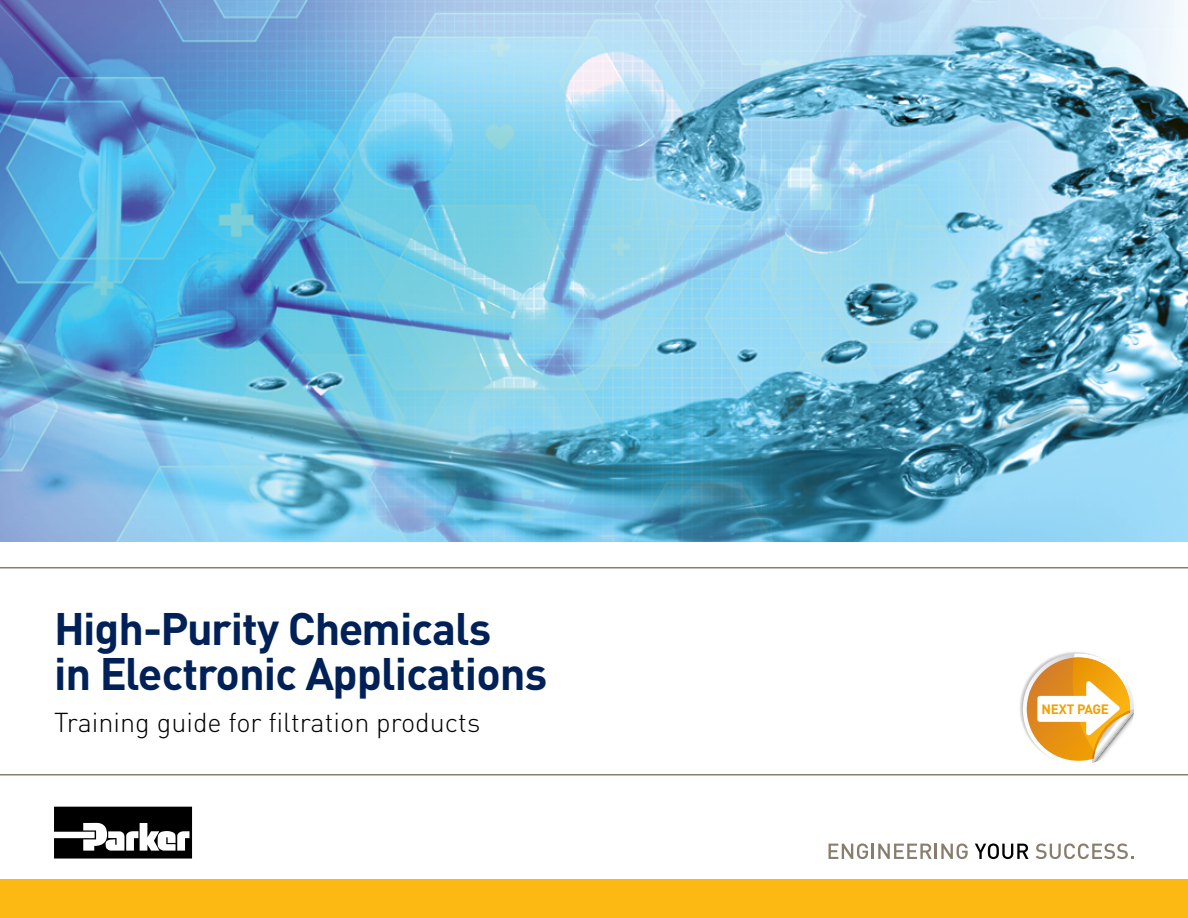
<style>
.page{position:relative;width:1188px;height:918px;background:#fff}
.page>*{position:absolute;margin:0;border:0;box-sizing:border-box;transform-origin:0 0}
.t1{font:700 45px/45px "DINOT";letter-spacing:-.02em;color:#002157}
.t2{font:300 27px "DINOT";color:#000}
.t3{font:700 13.35px "DINOT";letter-spacing:-.01em;color:#f3a000}
</style>
<div class="page">
<div style="left:0;top:880px;width:1188px;height:38px;background:#fdb913"></div>
<svg style="left:0;top:567px;width:1188px;height:209px"></svg>
<img style="left:0;top:0;width:1188px;height:542px">
<svg style="left:829px;top:843px;width:139px;height:16px"></svg>
<svg style="left:975px;top:843px;width:54px;height:16px"></svg>
<svg style="left:1036px;top:843px;width:97px;height:16px"></svg>
<svg style="left:54px;top:807px;width:138px;height:52px"></svg>
<svg style="left:1019px;top:651px;width:115px;height:114px"></svg>
<p class="t1" style="left:54px;top:605px;width:495px">High-Purity Chemicals<br>in Electronic Applications</p>
<p class="t2" style="left:54px;top:704px;width:428px">Training guide for filtration products</p>
<p class="t3" style="left:1041px;top:700px;width:69px">NEXT PAGE</p>
</div>
